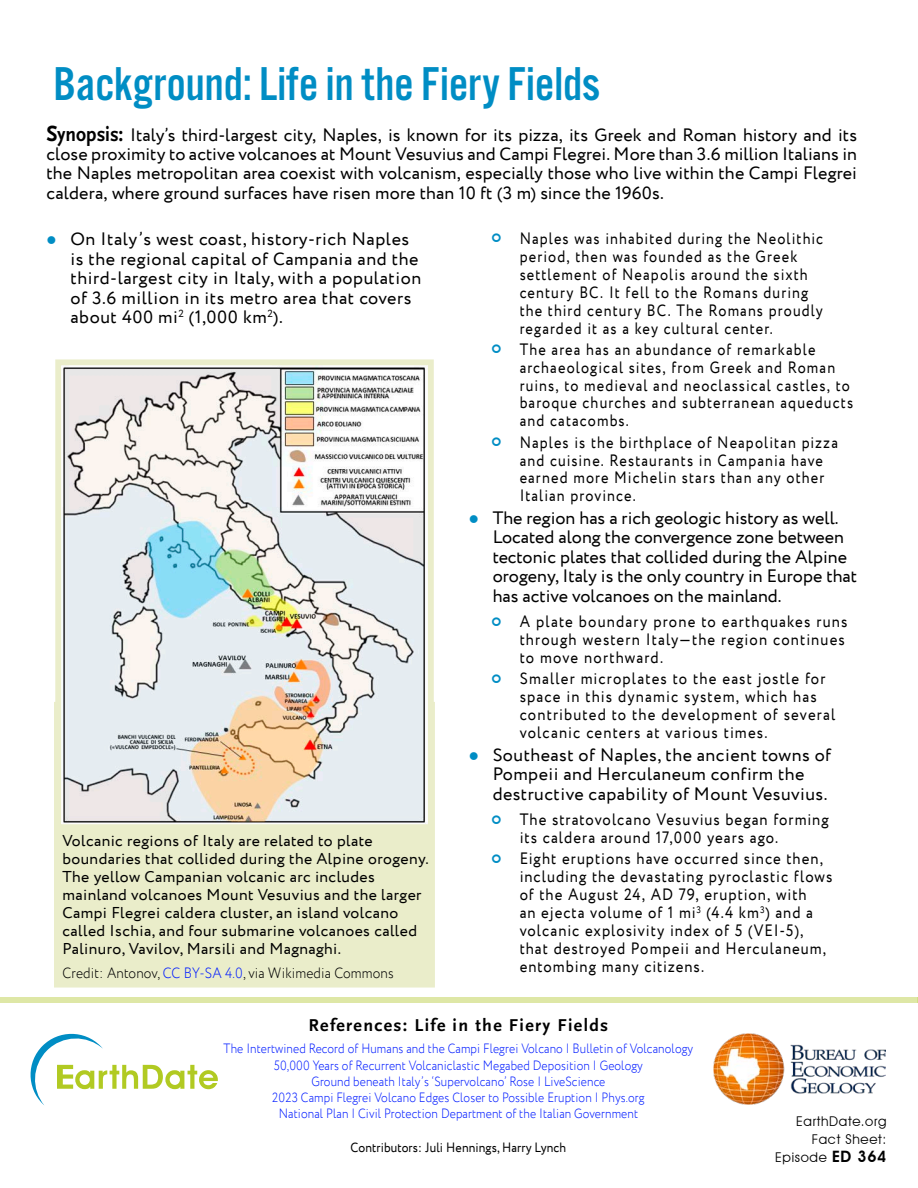
<style>
.page{position:relative;width:918px;height:1188px;background:#fff}
.page>*{position:absolute;margin:0;border:0;box-sizing:border-box;transform-origin:0 0}
.t1{font:49.35px "Alternate Got No 3 D";color:#008dc4}
.t2{font:18px/19.4px "Circe";letter-spacing:.01em;color:#000}
.t3{font:18px/19.4px "Circe";letter-spacing:.03em;color:#000}
.t4{font:700 18px "Scala Sans Pro";letter-spacing:.075em;color:#000}
.t5{font:16.5px/18px "Circe";letter-spacing:.075em;color:#000;scale:.9 1}
.t6{font:16.5px/18px "Circe";letter-spacing:.075em;color:#000;scale:.87 1}
.t7{font:15.75px/18px "Circe";letter-spacing:.025em;color:#000}
.t8{font:300 15px "Circe";letter-spacing:.01em;color:#000;scale:.9 1}
.t9{font:300 13.5px/16.2px "Circe";letter-spacing:.01em;color:#001bff;text-align:center;scale:.87 1}
.t10{font:13.5px "Circe";letter-spacing:.01em;color:#000;scale:.9 1}
.t11{font:13.5px/18px "Avant Garde IT Cby BT";letter-spacing:.05em;color:#000;text-align:right}
.s1{font-family:"Scala Sans Pro";font-weight:700;font-size:22.95px}
.s2{font-family:"Scala Sans Pro";font-weight:700;font-size:21.3px}
.s3{color:#008dc4}
.s4{color:#001bff}
.s5{font-weight:600;font-size:15.75px}
</style>
<div class="page">
<img style="left:713px;top:1034px;width:173px;height:71px">
<svg style="left:30px;top:1033px;width:188px;height:72px"></svg>
<div style="left:0;top:998px;width:918px;height:5px;background:#dee7a6"></div>
<div style="left:54px;top:833px;width:381px;height:155px;background:#eaedca"></div>
<svg style="left:54px;top:359px;width:381px;height:474px"></svg>
<h1 class="t1" style="left:53px;top:58px;width:548px">Background: Life in the Fiery Fields</h1>
<p class="t2" style="left:46px;top:125px;width:812px;text-align:justify"><span class="s1">S</span><span class="s2">ynopsis:</span> Italy’s third-largest city, Naples, is known for its pizza, its Greek and Roman history and its close proximity to active volcanoes at Mount Vesuvius and Campi Flegrei. More than 3.6 million Italians in the Naples metropolitan area coexist with volcanism, especially those who live within the Campi Flegrei caldera, where ground surfaces have risen more than 10 ft (3 m) since the 1960s.</p>
<p class="t3" style="left:70px;top:230px;width:352px;text-indent:-24px"><span class="s3">●</span> On Italy’s west coast, history-rich Naples is the regional capital of Campania and the third-largest city in Italy, with a population of 3.6 million in its metro area that covers about 400 mi<sup>2</sup> (1,000 km<sup>2</sup>).</p>
<p class="t6" style="left:520px;top:230px;width:351px">Naples was inhabited during the Neolithic period, then was founded as the Greek settlement of Neapolis around the sixth century BC. It fell to the Romans during the third century BC. The Romans proudly regarded it as a key cultural center.</p>
<p class="t6" style="left:520px;top:341px;width:385px">The area has an abundance of remarkable archaeological sites, from Greek and Roman ruins, to medieval and neoclassical castles, to baroque churches and subterranean aqueducts and catacombs.</p>
<p class="t6" style="left:520px;top:434px;width:367px">Naples is the birthplace of Neapolitan pizza and cuisine. Restaurants in Campania have earned more Michelin stars than any other Italian province.</p>
<p class="t2" style="left:493px;top:509px;width:366px;text-indent:-24px"><span class="s3">●</span> The region has a rich geologic history as well.<br>Located along the convergence zone between tectonic plates that collided during the Alpine orogeny, Italy is the only country in Europe that has active volcanoes on the mainland.</p>
<p class="t5" style="left:520px;top:613px;width:366px">A plate boundary prone to earthquakes runs through western Italy—the region continues to move northward.</p>
<p class="t5" style="left:520px;top:670px;width:352px">Smaller microplates to the east jostle for space in this dynamic system, which has contributed to the development of several volcanic centers at various times.</p>
<p class="t2" style="left:493px;top:746px;width:340px;text-indent:-24px"><span class="s3">●</span> Southeast of Naples, the ancient towns of<br>Pompeii and Herculaneum confirm the destructive capability of Mount Vesuvius.</p>
<p class="t5" style="left:520px;top:811px;width:345px">The stratovolcano Vesuvius began forming its caldera around 17,000 years ago.</p>
<p class="t5" style="left:520px;top:850px;width:349px">Eight eruptions have occurred since then, including the devastating pyroclastic flows of the August 24, AD 79, eruption, with<br>an ejecta volume of 1 mi<sup>3</sup> (4.4 km<sup>3</sup>) and a volcanic explosivity index of 5 (VEI-5), that destroyed Pompeii and Herculaneum, entombing many citizens.</p>
<p class="t7" style="left:63px;top:833px;width:368px">Volcanic regions of Italy are related to plate boundaries that collided during the Alpine orogeny.<br>The yellow Campanian volcanic arc includes mainland volcanoes Mount Vesuvius and the larger Campi Flegrei caldera cluster, an island volcano called Ischia, and four submarine volcanoes called Palinuro, Vavilov, Marsili and Magnaghi.</p>
<p class="t8" style="left:63px;top:963px;width:369px">Credit: Antonov, <span class="s4">CC BY-SA 4.0</span>, via Wikimedia Commons</p>
<p class="t4" style="left:309px;top:1014px;width:301px">References: Life in the Fiery Fields</p>
<p class="t9" style="left:224px;top:1041px;width:541px">The Intertwined Record of Humans and the Campi Flegrei Volcano | Bulletin of Volcanology 50,000 Years of Recurrent Volcaniclastic Megabed Deposition | Geology<br>Ground beneath Italy’s ‘Supervolcano’ Rose | LiveScience<br>2023 Campi Flegrei Volcano Edges Closer to Possible Eruption | Phys.org<br>National Plan | Civil Protection Department of the Italian Government</p>
<p class="t10" style="left:351px;top:1139px;width:241px">Contributors: Juli Hennings, Harry Lynch</p>
<p class="t11" style="left:775px;top:1113px;width:113px">EarthDate.org<br>Fact Sheet:<br>Episode <span class="s5">ED 364</span></p>
</div>
